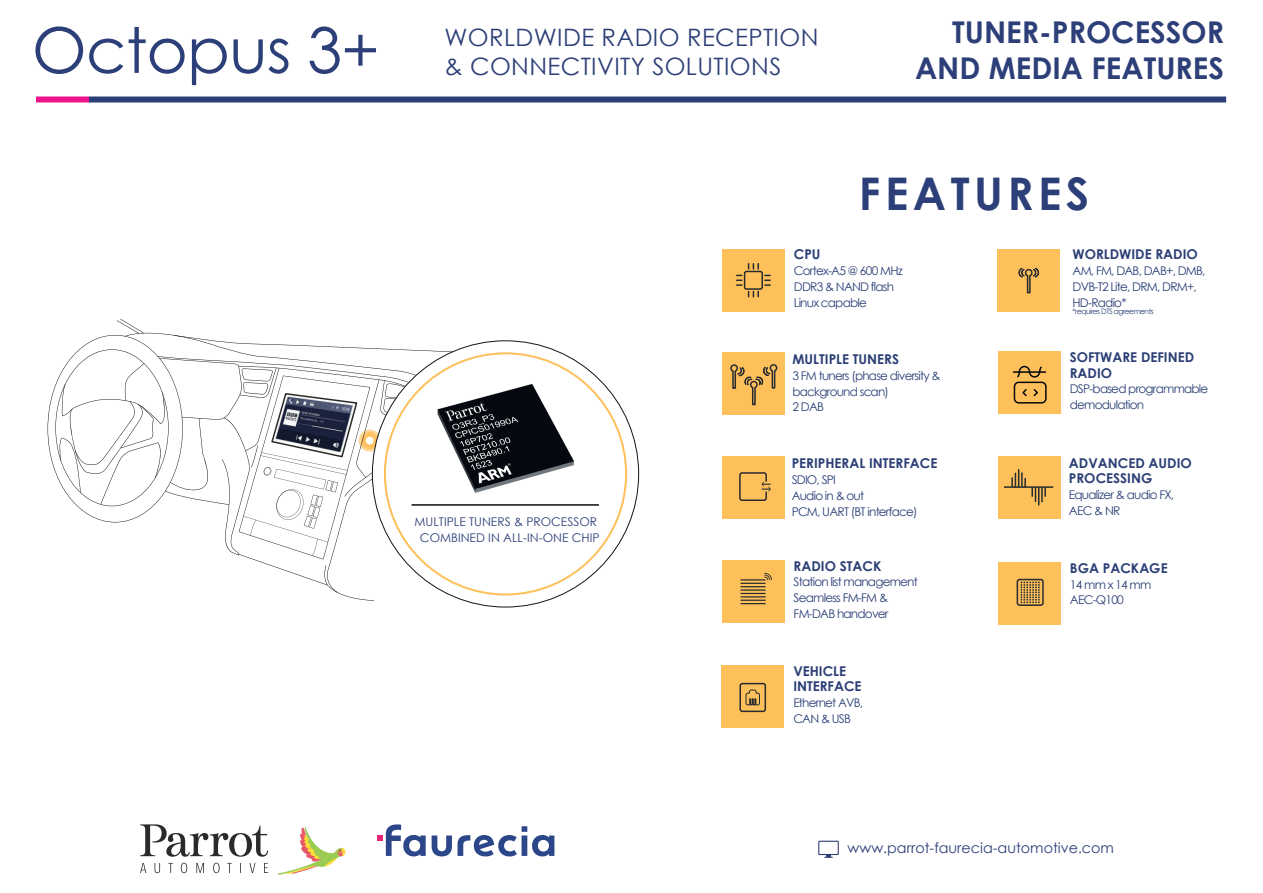
<style>
.page{position:relative;width:1263px;height:893px;background:#fff}
.page>*{position:absolute;margin:0;border:0;box-sizing:border-box;transform-origin:0 0}
.t1{font:63px "Century Gothic";letter-spacing:-.01em;color:#2d3f78}
.t2{font:700 45px "Century Gothic";letter-spacing:.1em;color:#2d3f78}
.t3{font:700 30px/36px "Century Gothic";color:#2d3f78;text-align:right}
.t4{font:24px/28.8px "Century Gothic";letter-spacing:.015em;color:#2d3f78}
.t5{font:14.25px "Century Gothic";color:#2d3f78}
.t6{font:700 13.5px/15.8px "Century Gothic";color:#2b3f76}
.t7{font:12px/15.8px "Century Gothic";letter-spacing:-.065em;color:#2b3f76}
.t8{font:12px/16.6px "Century Gothic";color:#2d3f78;text-align:center}
.t9{font:7.5px "Century Gothic";letter-spacing:-.065em;color:#2b3f76}
</style>
<div class="page">
<svg style="left:377px;top:824px;width:177px;height:32px"></svg>
<svg style="left:277px;top:826px;width:69px;height:49px"></svg>
<svg style="left:140px;top:863px;width:128px;height:10px"></svg>
<svg style="left:140px;top:824px;width:128px;height:33px"></svg>
<div style="left:89px;top:96px;width:1137px;height:6px;background:#2d3f78"></div>
<div style="left:36px;top:96px;width:53px;height:6px;background:#ec148d"></div>
<svg style="left:464px;top:340px;width:175px;height:267px"></svg>
<svg style="left:503px;top:352px;width:124px;height:243px"></svg>
<hr style="left:412px;top:504px;width:187px;height:2px;background:#080d13">
<svg style="left:48px;top:319px;width:455px;height:282px"></svg>
<img style="left:435px;top:381px;width:141px;height:121px">
<div style="left:722px;top:249px;width:62px;height:62px;background:#fec05a"></div>
<div style="left:723px;top:353px;width:62px;height:62px;background:#fec05a"></div>
<svg style="left:730px;top:364px;width:48px;height:42px"></svg>
<div style="left:722px;top:457px;width:62px;height:62px;background:#fec05a"></div>
<div style="left:998px;top:457px;width:62px;height:62px;background:#fec05a"></div>
<div style="left:998px;top:563px;width:62px;height:62px;background:#fec05a"></div>
<div style="left:1016px;top:579px;width:28px;height:27px;border:2px solid #272b2f;border-radius:2px"></div>
<svg style="left:1020px;top:581px;width:20px;height:22px"></svg>
<div style="left:722px;top:561px;width:62px;height:62px;background:#fec05a"></div>
<hr style="left:740px;top:589px;width:26px;height:2px;background:#272b2f">
<svg style="left:740px;top:573px;width:32px;height:14px"></svg>
<svg style="left:740px;top:593px;width:26px;height:11px"></svg>
<div style="left:998px;top:249px;width:62px;height:62px;background:#fec05a"></div>
<svg style="left:1018px;top:267px;width:21px;height:27px"></svg>
<div style="left:998px;top:352px;width:62px;height:62px;background:#fec05a"></div>
<hr style="left:1013px;top:371px;width:32px;height:2px;background:#03080e">
<div style="left:1014px;top:382px;width:33px;height:22px;border:2px solid #03080e;border-radius:4px"></div>
<svg style="left:1022px;top:389px;width:16px;height:8px"></svg>
<svg style="left:1016px;top:365px;width:27px;height:13px"></svg>
<svg style="left:765px;top:275px;width:5px;height:11px"></svg>
<svg style="left:737px;top:275px;width:5px;height:11px"></svg>
<svg style="left:748px;top:264px;width:11px;height:5px"></svg>
<svg style="left:748px;top:291px;width:11px;height:6px"></svg>
<div style="left:744px;top:271px;width:19px;height:19px;border:2px solid #272b2f;border-radius:2px"></div>
<div style="left:739px;top:472px;width:28px;height:29px;border:2px solid #272b2f;border-radius:2px"></div>
<svg style="left:762px;top:482px;width:9px;height:10px"></svg>
<div style="left:722px;top:666px;width:62px;height:62px;background:#fec05a"></div>
<div style="left:739px;top:683px;width:27px;height:29px;border:2px solid #272b2f;border-radius:2px"></div>
<svg style="left:745px;top:689px;width:15px;height:17px"></svg>
<hr style="left:1004px;top:486px;width:49px;height:2px;background:#272b2f">
<svg style="left:1011px;top:470px;width:35px;height:35px"></svg>
<svg style="left:818px;top:841px;width:21px;height:17px"></svg>
<h1 class="t1" style="left:32px;top:26px;width:349px">Octopus 3+</h1>
<h3 class="t4" style="left:444px;top:25px;width:375px">WORLDWIDE RADIO RECEPTION &amp; CONNECTIVITY SOLUTIONS</h3>
<h3 class="t3" style="left:915px;top:14px;width:310px">TUNER-PROCESSOR<br>AND MEDIA FEATURES</h3>
<h2 class="t2" style="left:859px;top:168px;width:232px">FEATURES</h2>
<p class="t8" style="left:414px;top:514px;width:187px">MULTIPLE TUNERS &amp; PROCESSOR<br>COMBINED IN ALL-IN-ONE CHIP</p>
<p class="t6" style="left:794px;top:247px;width:28px">CPU</p>
<p class="t7" style="left:794px;top:264px;width:110px">Cortex-A5 @ 600 MHz<br>DDR3 &amp; NAND flash<br>Linux capable</p>
<p class="t6" style="left:792px;top:352px;width:108px">MULTIPLE TUNERS</p>
<p class="t7" style="left:792px;top:369px;width:150px">3 FM tuners (phase diversity &amp; background scan)<br>2 DAB</p>
<p class="t6" style="left:792px;top:456px;width:147px">PERIPHERAL INTERFACE</p>
<p class="t7" style="left:792px;top:473px;width:127px">SDIO, SPI<br>Audio in &amp; out<br>PCM, UART (BT interface)</p>
<p class="t6" style="left:794px;top:558px;width:89px">RADIO STACK</p>
<p class="t7" style="left:794px;top:575px;width:126px">Station list management<br>Seamless FM-FM &amp;<br>FM-DAB handover</p>
<p class="t6" style="left:793px;top:663px;width:70px">VEHICLE<br>INTERFACE</p>
<p class="t7" style="left:793px;top:696px;width:71px">Ethernet AVB,<br>CAN &amp; USB</p>
<p class="t6" style="left:1072px;top:247px;width:127px">WORLDWIDE RADIO</p>
<p class="t7" style="left:1072px;top:264px;width:135px">AM, FM, DAB, DAB+, DMB,<br>DVB-T2 Lite, DRM, DRM+,<br>HD-Radio*</p>
<p class="t9" style="left:1072px;top:309px;width:83px">*requires DTS agreements</p>
<p class="t6" style="left:1070px;top:349px;width:126px">SOFTWARE DEFINED<br>RADIO</p>
<p class="t7" style="left:1070px;top:382px;width:140px">DSP-based programmable demodulation</p>
<p class="t6" style="left:1069px;top:455px;width:124px">ADVANCED AUDIO<br>PROCESSING</p>
<p class="t7" style="left:1069px;top:488px;width:107px">Equalizer &amp; audio FX,<br>AEC &amp; NR</p>
<p class="t6" style="left:1070px;top:560px;width:99px">BGA PACKAGE</p>
<p class="t7" style="left:1070px;top:577px;width:83px">14 mm x 14 mm<br>AEC-Q100</p>
<p class="t5" style="left:847px;top:842px;width:268px">www.parrot-faurecia-automotive.com</p>
</div>
